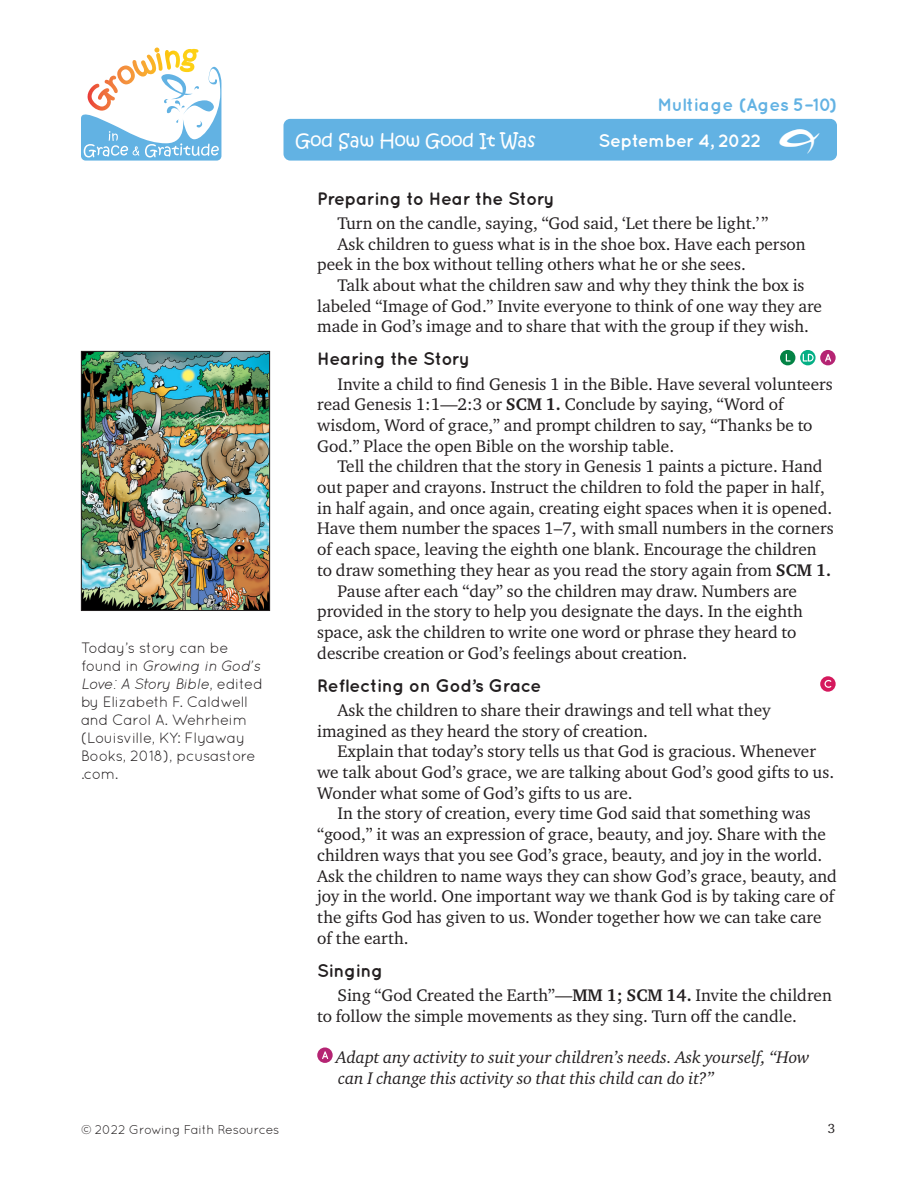
<style>
.page{position:relative;width:918px;height:1188px;background:#fff}
.page>*{position:absolute;margin:0;border:0;box-sizing:border-box;transform-origin:0 0}
.t1{font:45px "Growing Grace Gratitude";color:#fff}
.t2{font:700 18px "Quicksand";letter-spacing:-.02em;color:#231f20}
.t3{font:700 18px "Quicksand";color:#62b2e3}
.t4{font:18px "Kristen Normal ITC Std";color:#fff}
.t5{font:700 18px "Quicksand";letter-spacing:-.03em;color:#fff}
.t6{font:17.25px/20.7px "Charter ITC Std";color:#231f20}
.t7{font:italic 17.25px/20.7px "Charter ITC Std";color:#231f20}
.t8{font:15px/18px "Quicksand";letter-spacing:-.02em;color:#231f20}
.t9{font:13.5px "Charter ITC Std";color:#231f20}
.t10{font:12.75px "Quicksand";letter-spacing:-.02em;color:#231f20}
.s1{font-style:italic}
.s2{font-weight:700}
</style>
<div class="page">
<svg style="left:81px;top:48px;width:140px;height:113px"></svg>
<img style="left:83px;top:353px;width:185px;height:256px">
<div style="left:81px;top:351px;width:189px;height:260px;border:1px solid #231f20"></div>
<div style="left:284px;top:119px;width:553px;height:42px;background:#62b2e3;border-radius:7px"></div>
<div style="left:780px;top:350px;width:15px;height:15px;background:#038345;border-radius:50%"></div>
<svg style="left:786px;top:354px;width:5px;height:8px"></svg>
<svg style="left:800px;top:350px;width:16px;height:15px"></svg>
<svg style="left:803px;top:354px;width:11px;height:8px"></svg>
<div style="left:820px;top:350px;width:16px;height:15px;background:#b52473;border-radius:50%"></div>
<svg style="left:825px;top:354px;width:6px;height:8px"></svg>
<svg style="left:820px;top:676px;width:16px;height:16px"></svg>
<svg style="left:824px;top:680px;width:7px;height:8px"></svg>
<svg style="left:317px;top:1047px;width:16px;height:16px"></svg>
<svg style="left:322px;top:1051px;width:6px;height:8px"></svg>
<p class="t8" style="left:81px;top:638px;width:184px">Today’s story can be found in <span class="s1">Growing in God’s<br>Love: A Story Bible</span>, edited by Elizabeth F. Caldwell and Carol A. Wehrheim (Louisville, KY: Flyaway<br>Books, 2018), pcusastore .com.</p>
<p class="t3" style="left:658px;top:94px;width:181px">Multiage (Ages 5–10)</p>
<p class="t4" style="left:296px;top:129px;width:242px">God Saw How Good It Was</p>
<p class="t5" style="left:599px;top:130px;width:164px">September 4, 2022</p>
<h1 class="t1" style="left:779px;top:122px;width:42px">E</h1>
<p class="t2" style="left:317px;top:188px;width:239px">Preparing to Hear the Story</p>
<p class="t6" style="left:338px;top:212px;width:433px">Turn on the candle, saying, “God said, ‘Let there be light.’ ”</p>
<p class="t6" style="left:338px;top:233px;width:470px">Ask children to guess what is in the shoe box. Have each person</p>
<p class="t6" style="left:317px;top:254px;width:430px">peek in the box without telling others what he or she sees.</p>
<p class="t6" style="left:338px;top:274px;width:469px">Talk about what the children saw and why they think the box is</p>
<p class="t6" style="left:317px;top:295px;width:506px">labeled “Image of God.” Invite everyone to think of one way they are</p>
<p class="t6" style="left:317px;top:316px;width:493px">made in God’s image and to share that with the group if they wish.</p>
<p class="t2" style="left:317px;top:348px;width:154px">Hearing the Story</p>
<p class="t6" style="left:317px;top:373px;width:517px;text-indent:20px">Invite a child to find Genesis 1 in the Bible. Have several volunteers read Genesis 1:1—2:3 or <span class="s2">SCM 1.</span> Conclude by saying, “Word of wisdom, Word of grace,” and prompt children to say, “Thanks be to God.” Place the open Bible on the worship table.</p>
<p class="t6" style="left:338px;top:456px;width:487px">Tell the children that the story in Genesis 1 paints a picture. Hand</p>
<p class="t6" style="left:317px;top:477px;width:509px">out paper and crayons. Instruct the children to fold the paper in half,</p>
<p class="t6" style="left:317px;top:497px;width:517px">in half again, and once again, creating eight spaces when it is opened.</p>
<p class="t6" style="left:317px;top:518px;width:518px">Have them number the spaces 1–7, with small numbers in the corners</p>
<p class="t6" style="left:317px;top:539px;width:501px">of each space, leaving the eighth one blank. Encourage the children</p>
<p class="t6" style="left:317px;top:559px;width:515px">to draw something they hear as you read the story again from <span class="s2">SCM 1.</span></p>
<p class="t6" style="left:338px;top:580px;width:461px">Pause after each “day” so the children may draw. Numbers are</p>
<p class="t6" style="left:317px;top:601px;width:487px">provided in the story to help you designate the days. In the eighth</p>
<p class="t6" style="left:317px;top:621px;width:481px">space, ask the children to write one word or phrase they heard to</p>
<p class="t6" style="left:317px;top:642px;width:372px">describe creation or God’s feelings about creation.</p>
<p class="t2" style="left:317px;top:675px;width:226px">Reflecting on God’s Grace</p>
<p class="t6" style="left:317px;top:699px;width:455px;text-indent:20px">Ask the children to share their drawings and tell what they imagined as they heard the story of creation.</p>
<p class="t6" style="left:317px;top:741px;width:518px;text-indent:20px">Explain that today’s story tells us that God is gracious. Whenever we talk about God’s grace, we are talking about God’s good gifts to us.<br>Wonder what some of God’s gifts to us are.</p>
<p class="t6" style="left:317px;top:803px;width:521px;text-indent:20px">In the story of creation, every time God said that something was “good,” it was an expression of grace, beauty, and joy. Share with the children ways that you see God’s grace, beauty, and joy in the world.<br>Ask the children to name ways they can show God’s grace, beauty, and joy in the world. One important way we thank God is by taking care of the gifts God has given to us. Wonder together how we can take care of the earth.</p>
<p class="t2" style="left:317px;top:960px;width:67px">Singing</p>
<p class="t6" style="left:317px;top:984px;width:516px;text-indent:20px">Sing “God Created the Earth”—<span class="s2">MM 1; SCM 14.</span> Invite the children to follow the simple movements as they sing. Turn off the candle.</p>
<p class="t7" style="left:336px;top:1046px;width:475px">Adapt any activity to suit your children’s needs. Ask yourself, “How can I change this activity so that this child can do it?”</p>
<p class="t10" style="left:81px;top:1122px;width:200px">© 2022 Growing Faith Resources</p>
<p class="t9" style="left:828px;top:1120px;width:9px">3</p>
</div>
